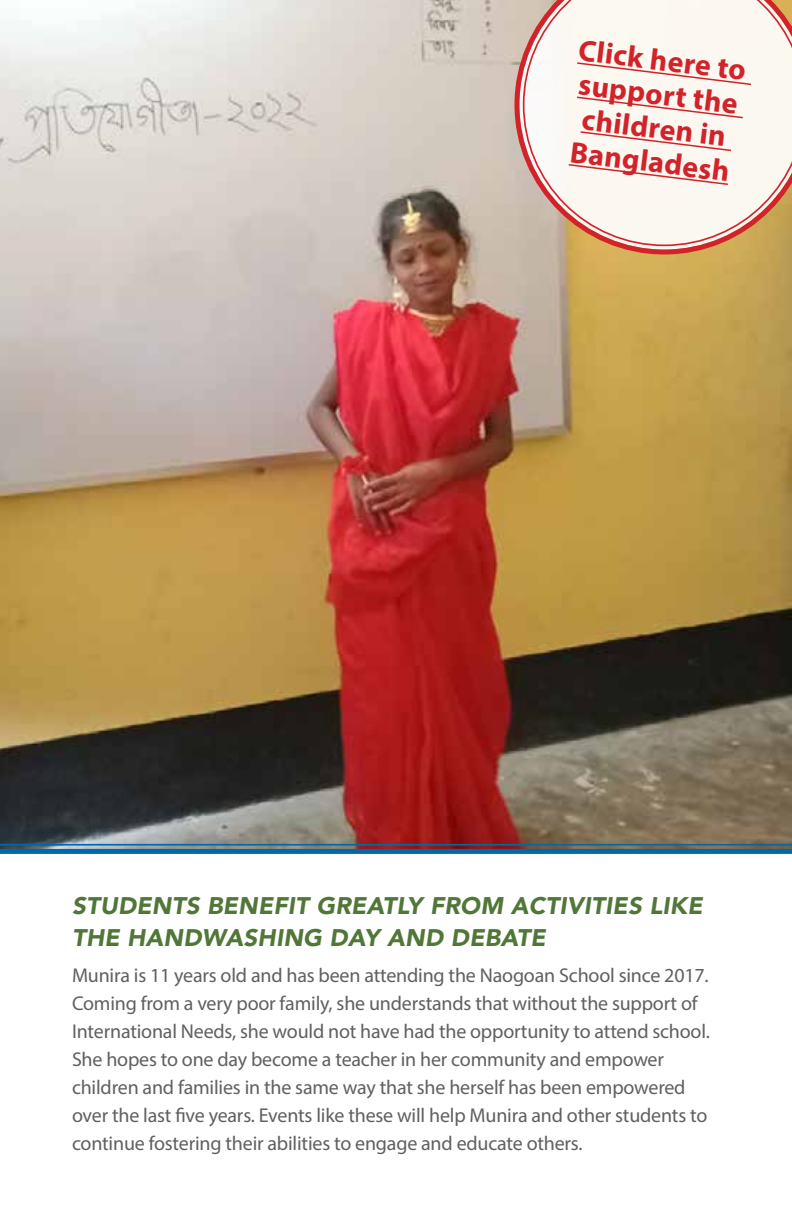
<style>
.page{position:relative;width:792px;height:1224px;background:#fff}
.page>*{position:absolute;margin:0;border:0;box-sizing:border-box;transform-origin:0 0}
.t1{font:700 30px/34px "Myriad Pro";color:#d2232a}
.t2{font:italic 900 24px/32px "Avenir";letter-spacing:.01em;color:#507737}
.t3{font:20px/28px "Myriad Pro";letter-spacing:-.01em;color:#5f6062}
</style>
<div class="page">
<img style="left:0;top:0;width:792px;height:846px">
<svg style="left:514px;top:0;width:278px;height:255px;background:#d09f80"></svg>
<svg style="left:523px;top:0;width:269px;height:246px"></svg>
<svg style="left:576px;top:61px;width:177px;height:25px"></svg>
<svg style="left:575px;top:96px;width:169px;height:23px"></svg>
<svg style="left:579px;top:130px;width:154px;height:22px"></svg>
<svg style="left:567px;top:163px;width:163px;height:23px"></svg>
<h1 class="t1" style="left:581px;top:32px;width:170px;rotate:7deg">Click here to support the children in<br>Bangladesh</h1>
<p class="t2" style="left:72px;top:889px;width:632px">STUDENTS BENEFIT GREATLY FROM ACTIVITIES LIKE<br>THE HANDWASHING DAY AND DEBATE</p>
<p class="t3" style="left:72px;top:961px;width:639px">Munira is 11 years old and has been attending the Naogoan School since 2017.<br>Coming from a very poor family, she understands that without the support of International Needs, she would not have had the opportunity to attend school.<br>She hopes to one day become a teacher in her community and empower children and families in the same way that she herself has been empowered over the last five years. Events like these will help Munira and other students to continue fostering their abilities to engage and educate others.</p>
</div>
